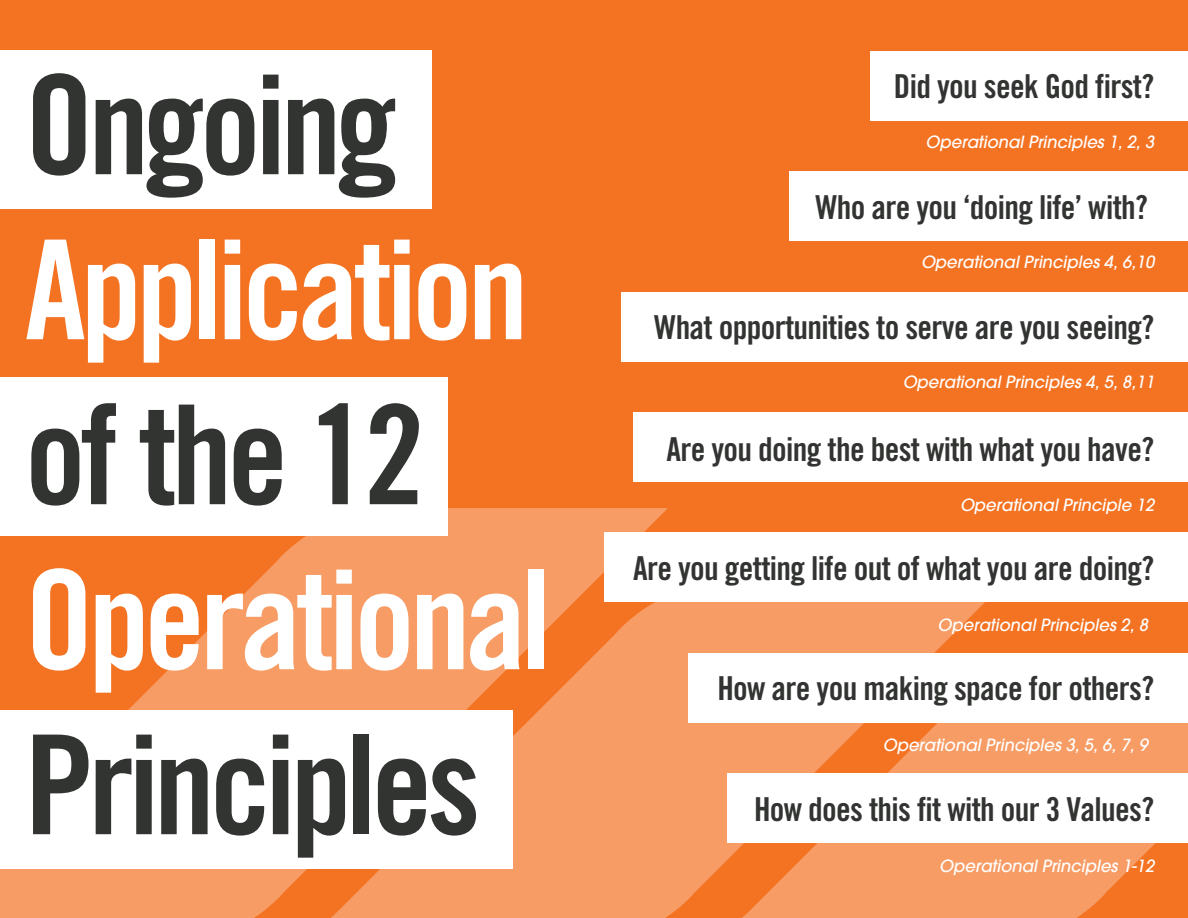
<style>
.page{position:relative;width:1188px;height:918px;background:#f47323}
.page>*{position:absolute;margin:0;border:0;box-sizing:border-box;transform-origin:0 0}
.t1{font:138px "Trade Gothic Bold Cond Twenty";letter-spacing:-.04em;color:#323432}
.t2{font:138px "Trade Gothic Bold Cond Twenty";letter-spacing:-.04em;color:#fff}
.t3{font:33px "Trade Gothic Bold Cond Twenty";letter-spacing:-.02em;color:#323432}
.t4{font:italic 500 16.5px "Trendex Light S Si";color:#fff}
</style>
<div class="page">
<svg style="left:0;top:508px;width:668px;height:410px;fill:#f79c64"></svg>
<svg style="left:256px;top:580px;width:729px;height:338px;background:#f6975c"></svg>
<svg style="left:667px;top:653px;width:521px;height:265px;fill:#f79c64"></svg>
<div style="left:0;top:377px;width:447px;height:159px;background:#fff"></div>
<div style="left:0;top:710px;width:513px;height:159px;background:#fff"></div>
<div style="left:0;top:50px;width:432px;height:159px;background:#fff"></div>
<div style="left:870px;top:51px;width:318px;height:70px;background:#fff"></div>
<div style="left:790px;top:171px;width:398px;height:70px;background:#fff"></div>
<div style="left:621px;top:292px;width:567px;height:70px;background:#fff"></div>
<div style="left:633px;top:412px;width:555px;height:70px;background:#fff"></div>
<div style="left:605px;top:533px;width:583px;height:69px;background:#fff"></div>
<div style="left:688px;top:653px;width:500px;height:70px;background:#fff"></div>
<div style="left:727px;top:773px;width:461px;height:70px;background:#fff"></div>
<p class="t1" style="left:25px;top:41px;width:374px">Ongoing</p>
<p class="t2" style="left:25px;top:206px;width:505px">Application</p>
<p class="t1" style="left:25px;top:371px;width:402px">of the 12</p>
<p class="t2" style="left:25px;top:536px;width:529px">Operational</p>
<p class="t1" style="left:25px;top:701px;width:457px">Principles</p>
<p class="t3" style="left:894px;top:67px;width:262px">Did you seek God first?</p>
<p class="t4" style="left:926px;top:132px;width:230px">Operational Principles 1, 2, 3</p>
<p class="t3" style="left:815px;top:187px;width:334px">Who are you ‘doing life’ with?</p>
<p class="t4" style="left:921px;top:251px;width:235px">Operational Principles 4, 6,10</p>
<p class="t3" style="left:654px;top:307px;width:501px">What opportunities to serve are you seeing?</p>
<p class="t4" style="left:903px;top:371px;width:253px">Operational Principles 4, 5, 8,11</p>
<p class="t3" style="left:666px;top:429px;width:489px">Are you doing the best with what you have?</p>
<p class="t4" style="left:960px;top:494px;width:196px">Operational Principle 12</p>
<p class="t3" style="left:633px;top:548px;width:523px">Are you getting life out of what you are doing?</p>
<p class="t4" style="left:938px;top:615px;width:212px">Operational Principles 2, 8</p>
<p class="t3" style="left:717px;top:669px;width:438px">How are you making space for others?</p>
<p class="t4" style="left:883px;top:735px;width:267px">Operational Principles 3, 5, 6, 7, 9</p>
<p class="t3" style="left:754px;top:789px;width:402px">How does this fit with our 3 Values?</p>
<p class="t4" style="left:939px;top:855px;width:217px">Operational Principles 1-12</p>
</div>
